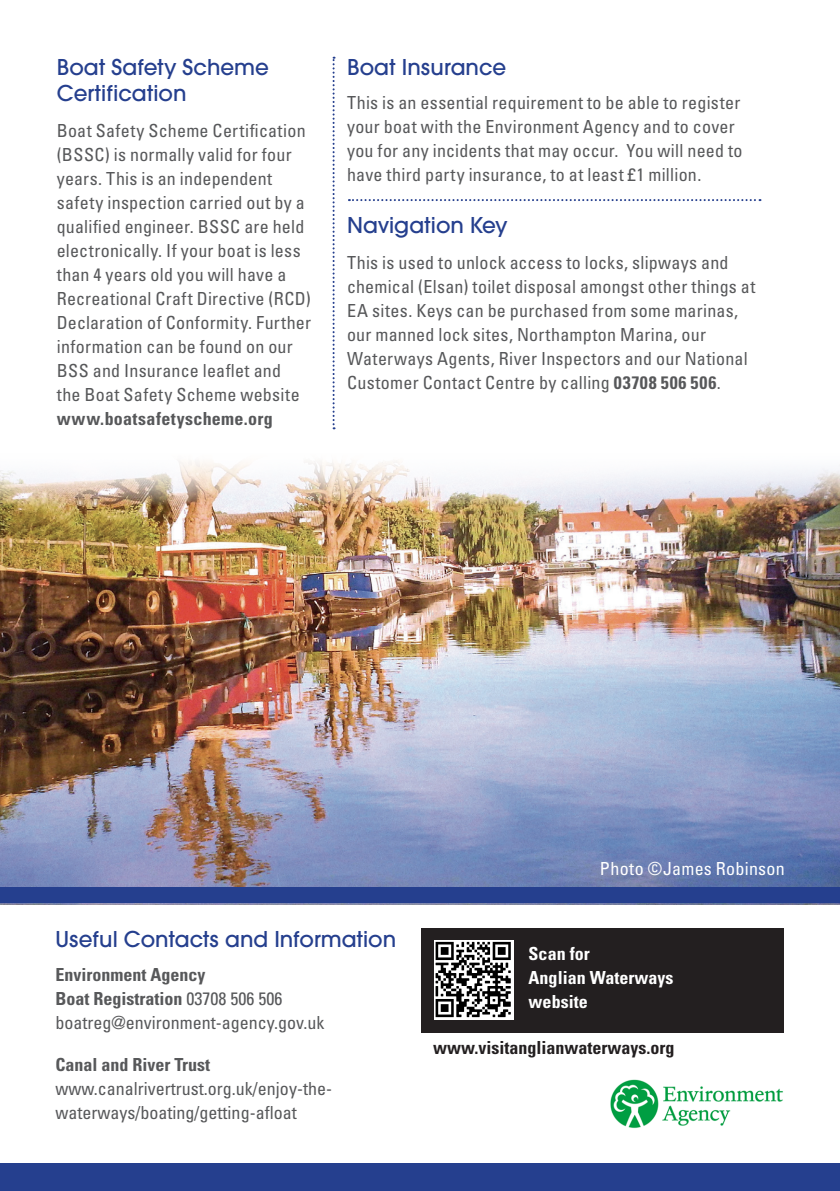
<style>
.page{position:relative;width:840px;height:1191px;background:#fff}
.page>*{position:absolute;margin:0;border:0;box-sizing:border-box;transform-origin:0 0}
.t1{font:500 24px/26px "Avant Garde Gothic Itc T";color:#253f8e}
.t2{font:condensed 18px/24px "Univers";letter-spacing:.015em;color:#57585a}
.t3{font:700 condensed 18px "Univers";color:#57585a}
.t4{font:700 condensed 18px "Univers";color:#fff}
.t5{font:700 condensed 18px "Univers";color:#231f20}
.t6{font:condensed 18px "Univers";letter-spacing:.015em;color:#fff}
.s1{font-weight:700}
.s2{font-weight:400}
</style>
<div class="page">
<img style="left:0;top:461px;width:839px;height:443px">
<div style="left:421px;top:928px;width:361px;height:104px;background:#231f20"></div>
<div style="left:0;top:1163px;width:839px;height:28px;background:#253f8e"></div>
<svg style="left:332px;top:57px;width:2px;height:372px"></svg>
<img style="left:434px;top:940px;width:79px;height:79px">
<svg style="left:349px;top:199px;width:411px;height:2px"></svg>
<img style="left:610px;top:1079px;width:172px;height:50px">
<div style="left:0;top:887px;width:839px;height:16px;background:#253f8e"></div>
<p class="t1" style="left:57px;top:54px;width:214px">Boat Safety Scheme<br>Certification</p>
<p class="t2" style="left:57px;top:118px;width:256px">Boat Safety Scheme Certification (BSSC) is normally valid for four years. This is an independent safety inspection carried out by a qualified engineer. BSSC are held electronically. If your boat is less than 4 years old you will have a<br>Recreational Craft Directive (RCD)<br>Declaration of Conformity. Further information can be found on our<br>BSS and Insurance leaflet and<br>the Boat Safety Scheme website <span class="s1">www.boatsafetyscheme.org</span></p>
<p class="t1" style="left:347px;top:54px;width:161px">Boat Insurance</p>
<p class="t2" style="left:347px;top:90px;width:397px">This is an essential requirement to be able to register your boat with the Environment Agency and to cover you for any incidents that may occur. You will need to have third party insurance, to at least £1 million.</p>
<p class="t1" style="left:347px;top:212px;width:162px">Navigation Key</p>
<p class="t2" style="left:347px;top:250px;width:409px">This is used to unlock access to locks, slipways and chemical (Elsan) toilet disposal amongst other things at EA sites. Keys can be purchased from some marinas, our manned lock sites, Northampton Marina, our Waterways Agents, River Inspectors and our National Customer Contact Centre by calling <span class="s1">03708 506 506</span>.</p>
<p class="t6" style="left:599px;top:857px;width:186px">Photo ©James Robinson</p>
<p class="t1" style="left:55px;top:925px;width:342px">Useful Contacts and Information</p>
<p class="t3" style="left:55px;top:963px;width:151px">Environment Agency</p>
<p class="t3" style="left:55px;top:987px;width:228px">Boat Registration <span class="s2">03708 506 506</span></p>
<p class="t2" style="left:55px;top:1010px;width:270px">boatreg@environment-agency.gov.uk</p>
<p class="t3" style="left:55px;top:1053px;width:156px">Canal and River Trust</p>
<p class="t2" style="left:55px;top:1076px;width:278px">www.canalrivertrust.org.uk/enjoy-the&shy;waterways/boating/getting-afloat</p>
<p class="t4" style="left:528px;top:942px;width:63px">Scan for</p>
<p class="t4" style="left:528px;top:966px;width:146px">Anglian Waterways</p>
<p class="t4" style="left:528px;top:990px;width:61px">website</p>
<p class="t5" style="left:433px;top:1036px;width:243px">www.visitanglianwaterways.org</p>
</div>
